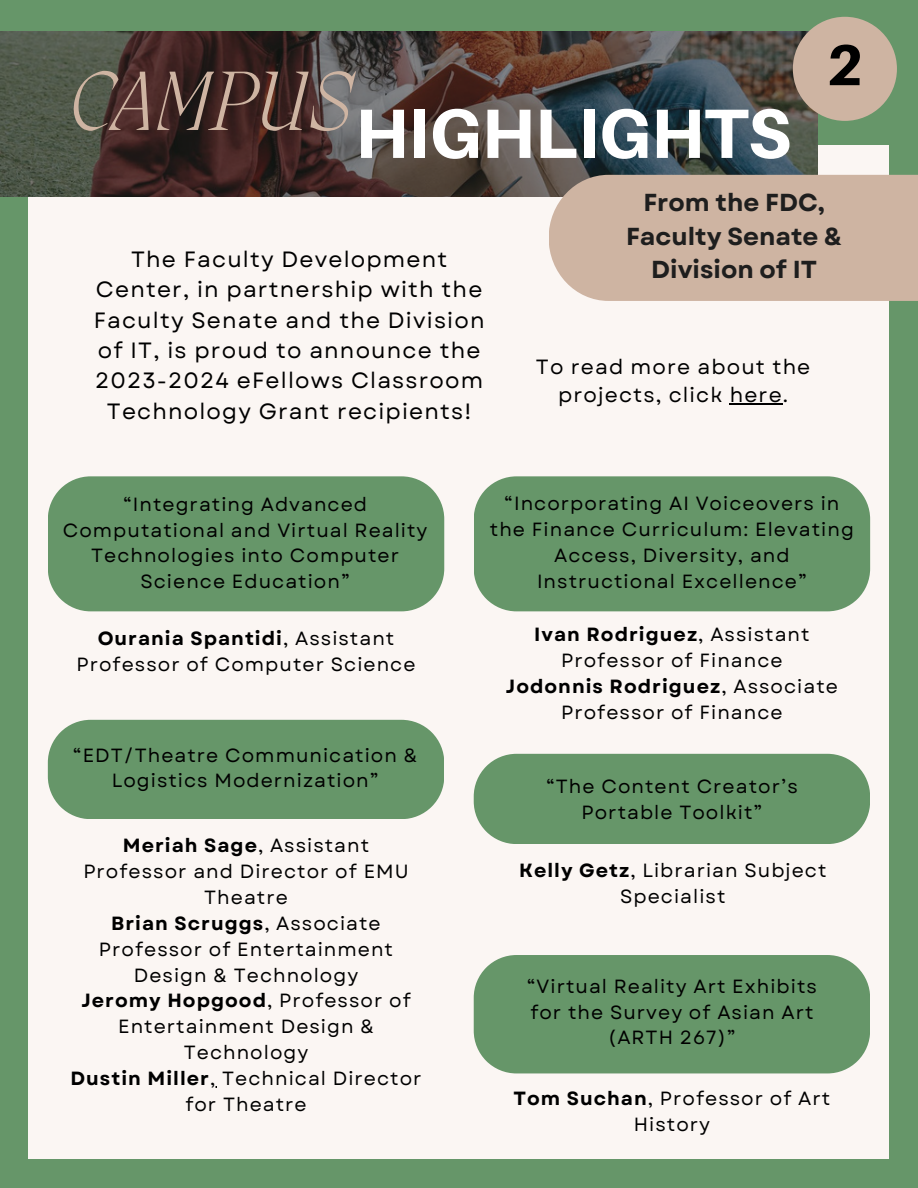
<style>
.page{position:relative;width:918px;height:1188px;background:#669669}
.page>*{position:absolute;margin:0;border:0;box-sizing:border-box;transform-origin:0 0}
.t1{font:italic 200 86.4px "Migra";color:#ceb4a2}
.t2{font:800 69.9px "Aileron";color:#fff}
.t3{font:800 57.6px "Aileron";color:#000}
.t4{font:700 24.6px/33.5px "Garet";color:#1e1e1e;text-align:center}
.t5{font:22.05px/30.3px "Garet";letter-spacing:.055em;color:#000;text-align:center}
.t6{font:20.55px/28.2px "Garet";letter-spacing:.055em;color:#000;text-align:center}
.t7{font:19.05px/25.8px "Garet";letter-spacing:.055em;color:#000;text-align:center}
.s1{font-weight:700}
</style>
<div class="page">
<div style="left:29px;top:145px;width:860px;height:1014px;background:#fbf6f3"></div>
<svg style="left:0;top:32px;width:817px;height:165px;background:#48413e"></svg>
<div style="left:793px;top:17px;width:104px;height:104px;background:#ceb4a2;border-radius:50%"></div>
<div style="left:549px;top:175px;width:369px;height:126px;background:#ceb4a2"></div>
<div style="left:48px;top:476px;width:396px;height:135px;background:#669669"></div>
<div style="left:474px;top:476px;width:396px;height:135px;background:#669669"></div>
<div style="left:48px;top:720px;width:396px;height:99px;background:#669669"></div>
<div style="left:474px;top:754px;width:396px;height:90px;background:#669669"></div>
<div style="left:474px;top:955px;width:396px;height:118px;background:#669669"></div>
<hr style="left:730px;top:404px;width:53px;height:1px;background:#000">
<p class="t3" style="left:826px;top:29px;width:38px">2</p>
<p class="t1" style="left:70px;top:60px;width:286px">CAMPUS</p>
<p class="t2" style="left:355px;top:90px;width:437px">HIGHLIGHTS</p>
<p class="t4" style="left:626px;top:186px;width:218px">From the FDC,<br>Faculty Senate &amp;<br>Division of IT</p>
<h3 class="t5" style="left:94px;top:244px;width:392px">The Faculty Development<br>Center, in partnership with the<br>Faculty Senate and the Division of IT, is proud to announce the<br>2023-2024 eFellows Classroom<br>Technology Grant recipients!</h3>
<p class="t6" style="left:536px;top:353px;width:276px">To read more about the projects, click here.</p>
<h1 class="t7" style="left:63px;top:491px;width:366px">“Integrating Advanced<br>Computational and Virtual Reality<br>Technologies into Computer<br>Science Education”</h1>
<h2 class="t7" style="left:77px;top:625px;width:341px"><span class="s1">Ourania Spantidi</span>, Assistant<br>Professor of Computer Science</h2>
<p class="t7" style="left:73px;top:742px;width:346px">“EDT/Theatre Communication &amp;<br>Logistics Modernization”</p>
<p class="t7" style="left:83px;top:833px;width:327px"><span class="s1">Meriah Sage</span>, Assistant<br>Professor and Director of EMU<br>Theatre</p>
<p class="t7" style="left:99px;top:910px;width:296px"><span class="s1">Brian Scruggs</span>, Associate<br>Professor of Entertainment<br>Design &amp; Technology</p>
<p class="t7" style="left:81px;top:988px;width:331px"><span class="s1">Jeromy Hopgood</span>, Professor of<br>Entertainment Design &amp;<br>Technology</p>
<p class="t7" style="left:71px;top:1066px;width:353px"><span class="s1">Dustin Miller</span>, Technical Director</p>
<p class="t7" style="left:185px;top:1091px;width:123px">for Theatre</p>
<h4 class="t7" style="left:490px;top:491px;width:366px">“Incorporating AI Voiceovers in the Finance Curriculum: Elevating<br>Access, Diversity, and<br>Instructional Excellence”</h4>
<h4 class="t7" style="left:534px;top:621px;width:277px"><span class="s1">Ivan Rodriguez</span>, Assistant<br>Professor of Finance</h4>
<p class="t7" style="left:506px;top:673px;width:334px"><span class="s1">Jodonnis Rodriguez</span>, Associate<br>Professor of Finance</p>
<p class="t7" style="left:546px;top:773px;width:253px">“The Content Creator’s<br>Portable Toolkit”</p>
<p class="t7" style="left:519px;top:858px;width:309px"><span class="s1">Kelly Getz</span>, Librarian Subject<br>Specialist</p>
<p class="t7" style="left:527px;top:973px;width:292px">“Virtual Reality Art Exhibits for the Survey of Asian Art (ARTH 267)”</p>
<p class="t7" style="left:513px;top:1086px;width:318px"><span class="s1">Tom Suchan</span>, Professor of Art<br>History</p>
</div>
